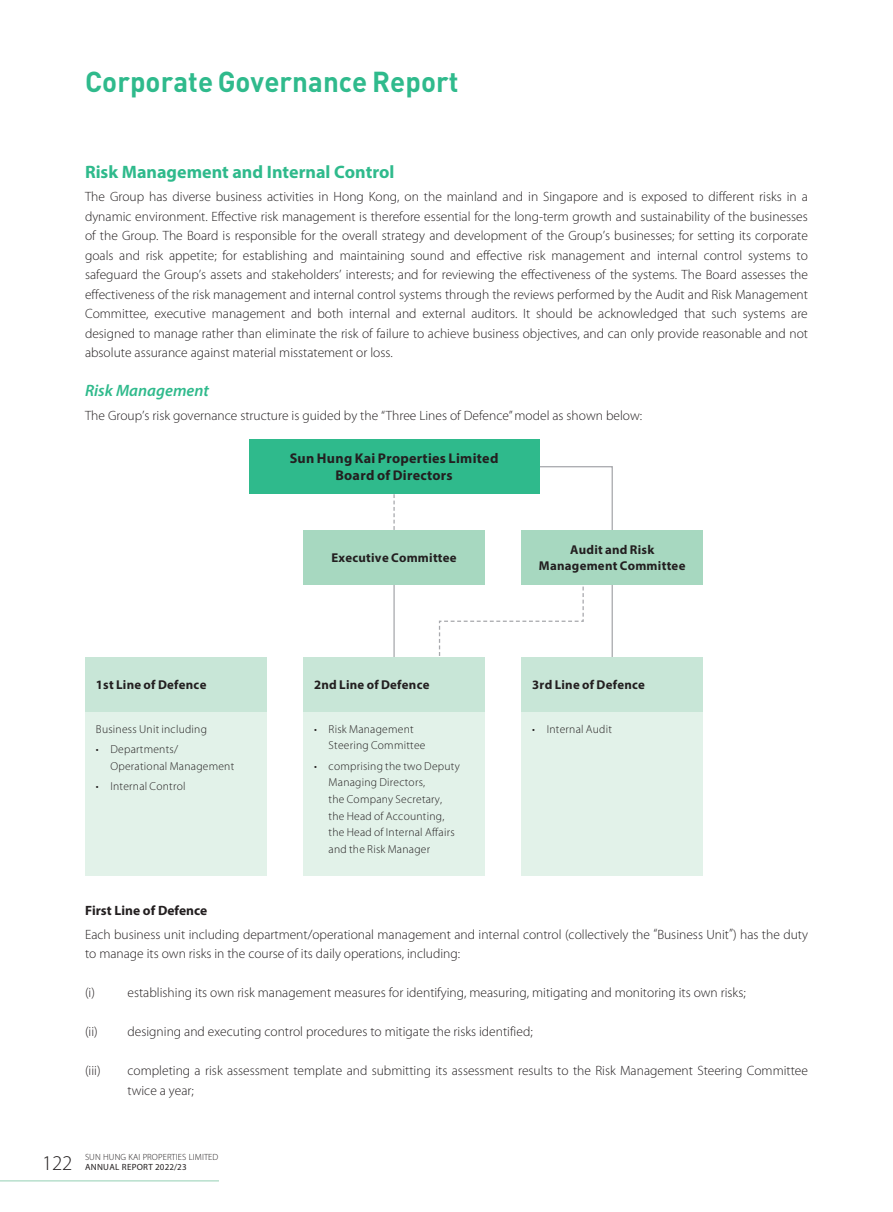
<style>
.page{position:relative;width:893px;height:1212px;background:#fff}
.page>*{position:absolute;margin:0;border:0;box-sizing:border-box;transform-origin:0 0}
.t1{font:700 28.5px "DIN Pro";letter-spacing:.005em;color:#2fba8c}
.t2{font:300 21px "Myriad Pro";color:#231f20}
.t3{font:700 18px "Myriad Pro";color:#2fba8c}
.t4{font:italic 600 16.5px "Myriad Pro";color:#2fba8c}
.t5{font:700 14.1px/16.6px "Myriad Pro";letter-spacing:.02em;color:#231f20;text-align:center}
.t6{font:300 13.5px/19.5px "Myriad Pro";color:#231f20}
.t7{font:700 13.5px "Myriad Pro";color:#231f20}
.t8{font:700 12.9px/15.5px "Myriad Pro";letter-spacing:.02em;color:#231f20;text-align:center}
.t9{font:300 11.55px/16.6px "Myriad Pro";letter-spacing:.02em;color:#231f20}
.t10{font:300 9px "Myriad Pro";letter-spacing:.01em;color:#231f20}
.t11{font:9px "Myriad Pro";letter-spacing:.03em;color:#231f20}
</style>
<div class="page">
<hr style="left:0;top:1180px;width:219px;height:1px;background:#b8dfcc">
<svg style="left:393px;top:494px;width:2px;height:36px"></svg>
<svg style="left:438px;top:465px;width:175px;height:193px"></svg>
<hr style="left:393px;top:573px;width:2px;height:135px;background:#a8a9ad">
<div style="left:85px;top:712px;width:182px;height:164px;background:#e2f2e9"></div>
<div style="left:303px;top:712px;width:182px;height:164px;background:#e2f2e9"></div>
<div style="left:521px;top:712px;width:182px;height:164px;background:#e2f2e9"></div>
<div style="left:85px;top:658px;width:182px;height:54px;background:#c8e6d7"></div>
<div style="left:303px;top:658px;width:182px;height:54px;background:#c8e6d7"></div>
<div style="left:303px;top:530px;width:182px;height:55px;background:#a7d8c0"></div>
<div style="left:521px;top:658px;width:182px;height:54px;background:#c8e6d7"></div>
<div style="left:249px;top:439px;width:290px;height:55px;background:#2fba8c"></div>
<div style="left:521px;top:530px;width:182px;height:55px;background:#a7d8c0"></div>
<h1 class="t1" style="left:85px;top:63px;width:375px">Corporate Governance Report</h1>
<h3 class="t3" style="left:85px;top:160px;width:311px">Risk Management and Internal Control</h3>
<p class="t6" style="left:85px;top:187px;width:724px;text-align:justify">The Group has diverse business activities in Hong Kong, on the mainland and in Singapore and is exposed to different risks in a dynamic environment. Effective risk management is therefore essential for the long-term growth and sustainability of the businesses of the Group. The Board is responsible for the overall strategy and development of the Group’s businesses; for setting its corporate goals and risk appetite; for establishing and maintaining sound and effective risk management and internal control systems to safeguard the Group’s assets and stakeholders’ interests; and for reviewing the effectiveness of the systems. The Board assesses the effectiveness of the risk management and internal control systems through the reviews performed by the Audit and Risk Management Committee, executive management and both internal and external auditors. It should be acknowledged that such systems are designed to manage rather than eliminate the risk of failure to achieve business objectives, and can only provide reasonable and not absolute assurance against material misstatement or loss.</p>
<p class="t4" style="left:85px;top:380px;width:126px">Risk Management</p>
<p class="t6" style="left:85px;top:406px;width:559px">The Group’s risk governance structure is guided by the “Three Lines of Defence” model as shown below:</p>
<p class="t5" style="left:290px;top:450px;width:210px">Sun Hung Kai Properties Limited<br>Board of Directors</p>
<p class="t8" style="left:331px;top:549px;width:127px">Executive Committee</p>
<p class="t8" style="left:539px;top:542px;width:148px">Audit and Risk<br>Management Committee</p>
<p class="t8" style="left:96px;top:677px;width:112px">1st Line of Defence</p>
<p class="t8" style="left:314px;top:677px;width:117px">2nd Line of Defence</p>
<p class="t8" style="left:532px;top:677px;width:114px">3rd Line of Defence</p>
<p class="t9" style="left:96px;top:721px;width:113px">Business Unit including</p>
<p class="t9" style="left:110px;top:741px;width:125px;text-indent:-15px">• Departments/<br>Operational Management</p>
<p class="t9" style="left:96px;top:778px;width:91px">• Internal Control</p>
<p class="t9" style="left:329px;top:721px;width:98px;text-indent:-15px">• Risk Management<br>Steering Committee</p>
<p class="t9" style="left:329px;top:758px;width:133px;text-indent:-15px">• comprising the two Deputy<br>Managing Directors,<br>the Company Secretary, the Head of Accounting, the Head of Internal Affairs and the Risk Manager</p>
<p class="t9" style="left:532px;top:721px;width:81px">• Internal Audit</p>
<p class="t7" style="left:85px;top:901px;width:124px">First Line of Defence</p>
<p class="t6" style="left:85px;top:924px;width:724px">Each business unit including department/operational management and internal control (collectively the “Business Unit”) has the duty to manage its own risks in the course of its daily operations, including:</p>
<p class="t6" style="left:85px;top:983px;width:11px">(i)</p>
<p class="t6" style="left:128px;top:983px;width:620px">establishing its own risk management measures for identifying, measuring, mitigating and monitoring its own risks;</p>
<p class="t6" style="left:85px;top:1022px;width:14px">(ii)</p>
<p class="t6" style="left:128px;top:1022px;width:407px">designing and executing control procedures to mitigate the risks identified;</p>
<p class="t6" style="left:85px;top:1061px;width:17px">(iii)</p>
<p class="t6" style="left:128px;top:1061px;width:682px">completing a risk assessment template and submitting its assessment results to the Risk Management Steering Committee twice a year;</p>
<p class="t10" style="left:85px;top:1152px;width:135px">SUN HUNG KAI PROPERTIES LIMITED</p>
<h2 class="t2" style="left:42px;top:1151px;width:32px">122</h2>
<p class="t11" style="left:85px;top:1162px;width:103px">ANNUAL REPORT 2022/23</p>
</div>
